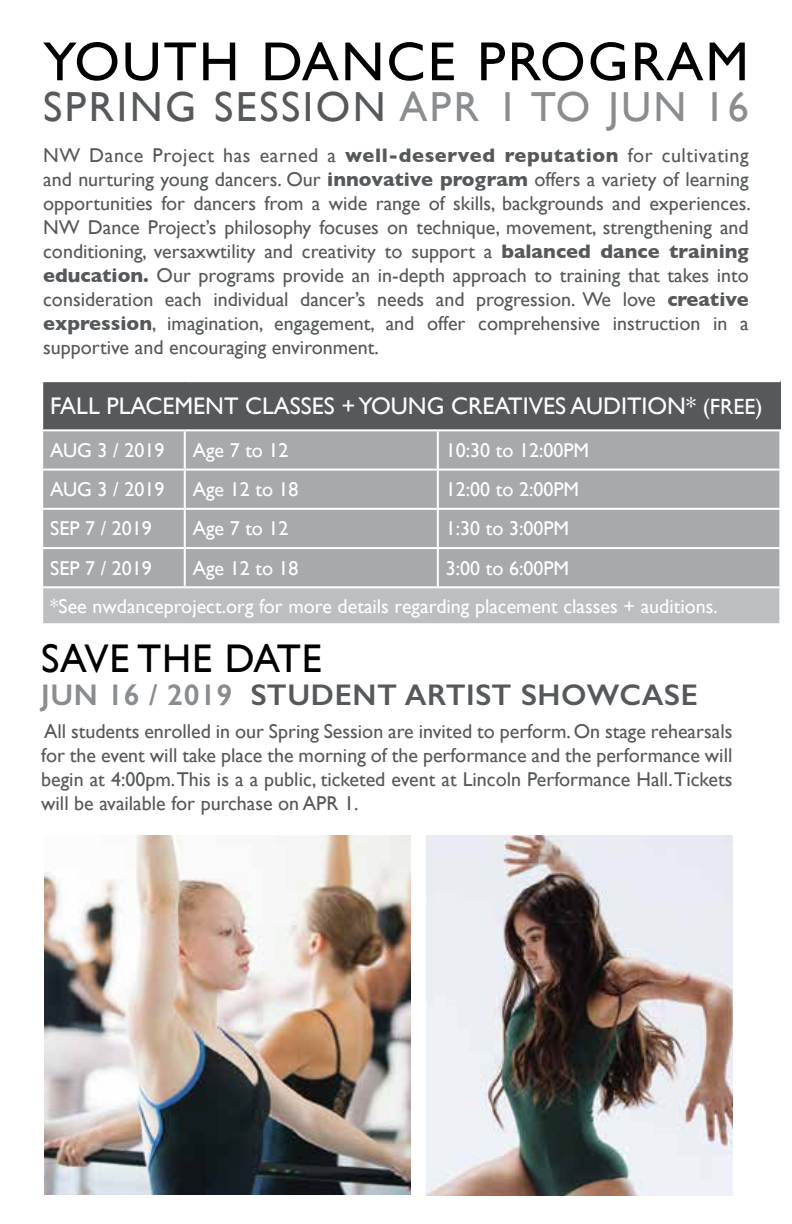
<style>
.page{position:relative;width:792px;height:1224px;background:#fff}
.page>*{position:absolute;margin:0;border:0;box-sizing:border-box;transform-origin:0 0}
.t1{font:55.2px "Gill Sans";letter-spacing:.04em;color:#000}
.t2{font:42px "Gill Sans";letter-spacing:.06em;color:#55595b}
.t3{font:40px "Gill Sans";letter-spacing:.02em;color:#000}
.t4{font:600 30px "Gill Sans";letter-spacing:.02em;color:#55595b}
.t5{font:24px "Gill Sans";color:#fff}
.t6{font:20px/24px "Gill Sans";color:#55595b;text-align:justify}
.t7{font:20px/38px "Gill Sans";color:#fff}
.s1{color:#898d90}
.s2{font-weight:700}
.s3{font-size:22px}
</style>
<div class="page">
<img style="left:44px;top:836px;width:366px;height:359px">
<img style="left:426px;top:836px;width:306px;height:360px">
<div style="left:42px;top:381px;width:738px;height:49px;background:#55595b"></div>
<div style="left:43px;top:431px;width:736px;height:155px;background:#a7aaac"></div>
<div style="left:42px;top:587px;width:738px;height:37px;background:#bcbec0"></div>
<hr style="left:184px;top:431px;width:2px;height:38px;background:#fff">
<hr style="left:437px;top:431px;width:2px;height:38px;background:#fff">
<hr style="left:41px;top:469px;width:144px;height:2px;background:#fff">
<hr style="left:185px;top:469px;width:253px;height:2px;background:#fff">
<hr style="left:184px;top:471px;width:2px;height:37px;background:#fff">
<hr style="left:438px;top:469px;width:343px;height:2px;background:#fff">
<hr style="left:437px;top:471px;width:2px;height:37px;background:#fff">
<hr style="left:41px;top:508px;width:144px;height:2px;background:#fff">
<hr style="left:185px;top:508px;width:253px;height:2px;background:#fff">
<hr style="left:184px;top:510px;width:2px;height:37px;background:#fff">
<hr style="left:438px;top:508px;width:343px;height:2px;background:#fff">
<hr style="left:437px;top:510px;width:2px;height:37px;background:#fff">
<hr style="left:41px;top:547px;width:144px;height:2px;background:#fff">
<hr style="left:185px;top:547px;width:253px;height:2px;background:#fff">
<hr style="left:184px;top:549px;width:2px;height:37px;background:#fff">
<hr style="left:438px;top:547px;width:343px;height:2px;background:#fff">
<hr style="left:437px;top:549px;width:2px;height:37px;background:#fff">
<hr style="left:41px;top:586px;width:144px;height:2px;background:#fff">
<hr style="left:41px;top:588px;width:2px;height:35px;background:#fff">
<hr style="left:185px;top:586px;width:253px;height:2px;background:#fff">
<hr style="left:438px;top:586px;width:343px;height:2px;background:#fff">
<hr style="left:779px;top:588px;width:2px;height:35px;background:#fff">
<hr style="left:41px;top:623px;width:144px;height:2px;background:#fff">
<hr style="left:185px;top:623px;width:253px;height:2px;background:#fff">
<hr style="left:438px;top:623px;width:343px;height:2px;background:#fff">
<hr style="left:41px;top:382px;width:2px;height:47px;background:#fff">
<hr style="left:41px;top:380px;width:144px;height:2px;background:#fff">
<hr style="left:185px;top:380px;width:253px;height:2px;background:#fff">
<hr style="left:438px;top:380px;width:342px;height:2px;background:#fff">
<hr style="left:41px;top:429px;width:144px;height:2px;background:#fff">
<hr style="left:185px;top:429px;width:253px;height:2px;background:#fff">
<hr style="left:438px;top:429px;width:343px;height:2px;background:#fff">
<h1 class="t1" style="left:43px;top:29px;width:707px">YOUTH DANCE PROGRAM</h1>
<h2 class="t2" style="left:43px;top:82px;width:707px">SPRING SESSION <span class="s1">APR 1 TO JUN 16</span></h2>
<p class="t6" style="left:43px;top:143px;width:709px">NW Dance Project has earned a <span class="s2">well-deserved reputation</span> for cultivating and nurturing young dancers. Our <span class="s2">innovative program</span> offers a variety of learning opportunities for dancers from a wide range of skills, backgrounds and experiences.<br>NW Dance Project’s philosophy focuses on technique, movement, strengthening and conditioning, versaxwtility and creativity to support a <span class="s2">balanced dance training education.</span> Our programs provide an in-depth approach to training that takes into consideration each individual dancer’s needs and progression. We love <span class="s2">creative expression</span>, imagination, engagement, and offer comprehensive instruction in a supportive and encouraging environment.</p>
<p class="t5" style="left:50px;top:392px;width:714px">FALL PLACEMENT CLASSES + YOUNG CREATIVES AUDITION* <span class="s3">(FREE)</span></p>
<p class="t7" style="left:50px;top:431px;width:116px">AUG 3 / 2019</p>
<p class="t7" style="left:193px;top:431px;width:97px">Age 7 to 12</p>
<p class="t7" style="left:446px;top:431px;width:145px">10:30 to 12:00PM</p>
<p class="t7" style="left:50px;top:470px;width:116px">AUG 3 / 2019</p>
<p class="t7" style="left:193px;top:470px;width:107px">Age 12 to 18</p>
<p class="t7" style="left:446px;top:470px;width:135px">12:00 to 2:00PM</p>
<p class="t7" style="left:50px;top:509px;width:103px">SEP 7 / 2019</p>
<p class="t7" style="left:193px;top:509px;width:97px">Age 7 to 12</p>
<p class="t7" style="left:446px;top:509px;width:125px">1:30 to 3:00PM</p>
<p class="t7" style="left:50px;top:549px;width:103px">SEP 7 / 2019</p>
<p class="t7" style="left:193px;top:549px;width:107px">Age 12 to 18</p>
<p class="t7" style="left:50px;top:549px;width:669px;text-indent:396px">3:00 to 6:00PM<br>*See nwdanceproject.org for more details regarding placement classes + auditions.</p>
<h3 class="t3" style="left:41px;top:635px;width:282px">SAVE THE DATE</h3>
<h3 class="t4" style="left:41px;top:677px;width:658px"><span class="s1">JUN 16 / 2019</span> STUDENT ARTIST SHOWCASE</h3>
<p class="t6" style="left:41px;top:719px;width:693px">All students enrolled in our Spring Session are invited to perform. On stage rehearsals for the event will take place the morning of the performance and the performance will begin at 4:00pm. This is a a public, ticketed event at Lincoln Performance Hall. Tickets will be available for purchase on APR 1.</p>
</div>
